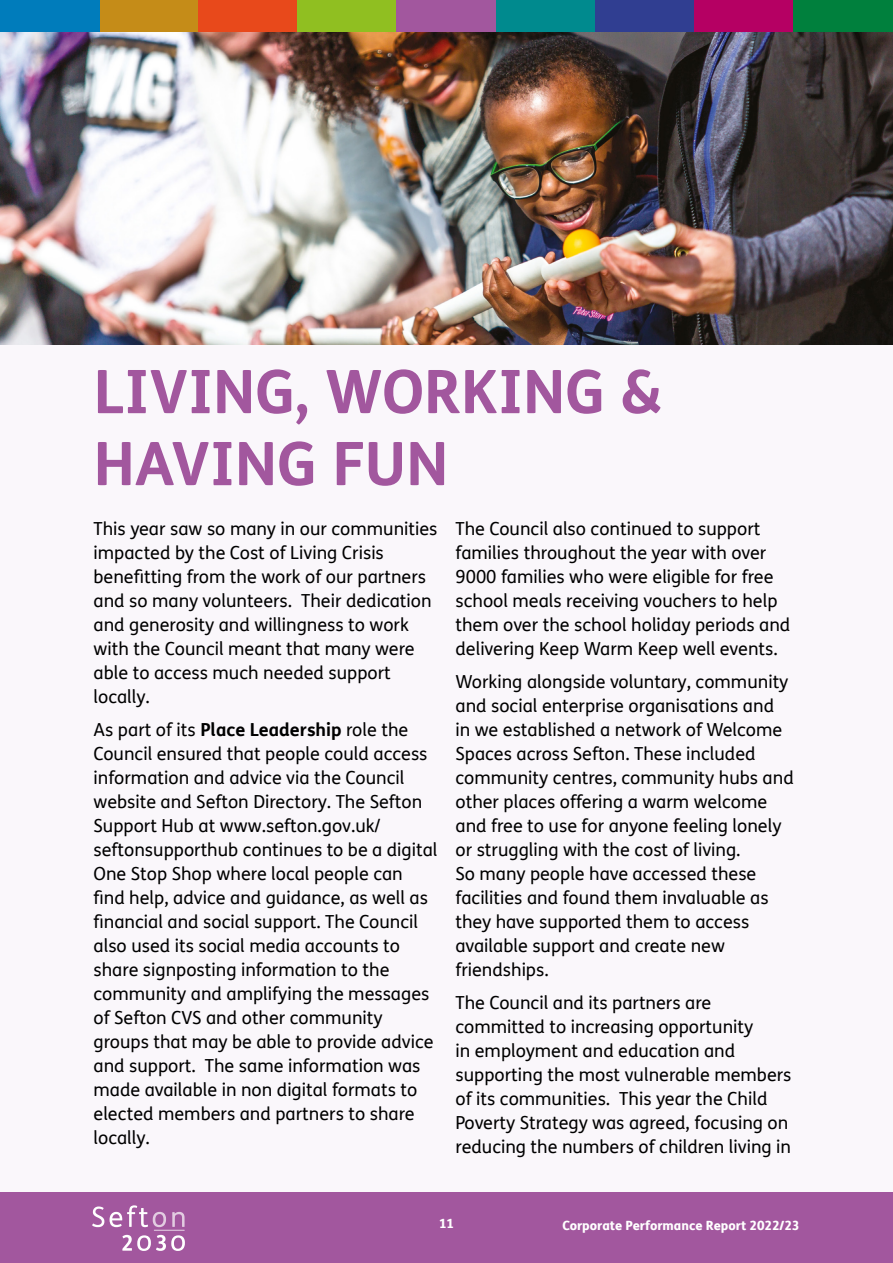
<style>
.page{position:relative;width:893px;height:1263px;background:#fff}
.page>*{position:absolute;margin:0;border:0;box-sizing:border-box;transform-origin:0 0}
.Page_Header_-_Blue{font:700 60px/72px "FS Me";color:#a2579e}
.Page_Body_Text_-_NEW_Black{font:18px/24px "FS Me";color:#000}
.t1{font:800 12.75px "FS Me";color:#fff}
.s1{font-weight:700}
</style>
<div class="page">
<img style="left:0;top:32px;width:893px;height:313px">
<div style="left:0;top:345px;width:893px;height:847px;background:#faf7fb"></div>
<div style="left:0;top:1192px;width:893px;height:71px;background:#a2579e"></div>
<svg style="left:92px;top:1206px;width:12px;height:21px"></svg>
<svg style="left:110px;top:1205px;width:56px;height:22px"></svg>
<svg style="left:172px;top:1212px;width:13px;height:15px"></svg>
<hr style="left:154px;top:1230px;width:31px;height:1px;background:#fff">
<svg style="left:122px;top:1235px;width:63px;height:16px"></svg>
<div style="left:99px;top:0;width:99px;height:32px;background:#c58c18"></div>
<div style="left:198px;top:0;width:100px;height:32px;background:#e8491b"></div>
<div style="left:298px;top:0;width:99px;height:32px;background:#90bf21"></div>
<div style="left:397px;top:0;width:99px;height:32px;background:#a2579e"></div>
<div style="left:496px;top:0;width:99px;height:32px;background:#008a8e"></div>
<div style="left:595px;top:0;width:99px;height:32px;background:#303e91"></div>
<div style="left:694px;top:0;width:100px;height:32px;background:#b50063"></div>
<div style="left:794px;top:0;width:99px;height:32px;background:#00803d"></div>
<div style="left:0;top:0;width:99px;height:32px;background:#007cbb"></div>
<p class="Page_Header_-_Blue" style="left:94px;top:353px;width:570px">LIVING, WORKING &amp;<br>HAVING FUN</p>
<p class="Page_Body_Text_-_NEW_Black" style="left:94px;top:516px;width:345px">This year saw so many in our communities impacted by the Cost of Living Crisis benefitting from the work of our partners and so many volunteers. Their dedication and generosity and willingness to work with the Council meant that many were able to access much needed support locally.</p>
<p class="Page_Body_Text_-_NEW_Black" style="left:94px;top:717px;width:345px">As part of its <span class="s1">Place Leadership</span> role the Council ensured that people could access information and advice via the Council website and Sefton Directory. The Sefton Support Hub at www.sefton.gov.uk/ seftonsupporthub continues to be a digital One Stop Shop where local people can find help, advice and guidance, as well as financial and social support. The Council also used its social media accounts to share signposting information to the community and amplifying the messages of Sefton CVS and other community groups that may be able to provide advice and support. The same information was made available in non digital formats to elected members and partners to share locally.</p>
<p class="Page_Body_Text_-_NEW_Black" style="left:455px;top:516px;width:336px">The Council also continued to support families throughout the year with over 9000 families who were eligible for free school meals receiving vouchers to help them over the school holiday periods and delivering Keep Warm Keep well events.</p>
<p class="Page_Body_Text_-_NEW_Black" style="left:455px;top:669px;width:340px">Working alongside voluntary, community and social enterprise organisations and<br>in we established a network of Welcome Spaces across Sefton. These included community centres, community hubs and other places offering a warm welcome and free to use for anyone feeling lonely or struggling with the cost of living.<br>So many people have accessed these facilities and found them invaluable as they have supported them to access available support and create new friendships.</p>
<p class="Page_Body_Text_-_NEW_Black" style="left:455px;top:990px;width:338px">The Council and its partners are committed to increasing opportunity<br>in employment and education and supporting the most vulnerable members of its communities. This year the Child Poverty Strategy was agreed, focusing on reducing the numbers of children living in</p>
<p class="t1" style="left:439px;top:1213px;width:16px">11</p>
<p class="t1" style="left:562px;top:1215px;width:239px">Corporate Performance Report 2022/23</p>
</div>
